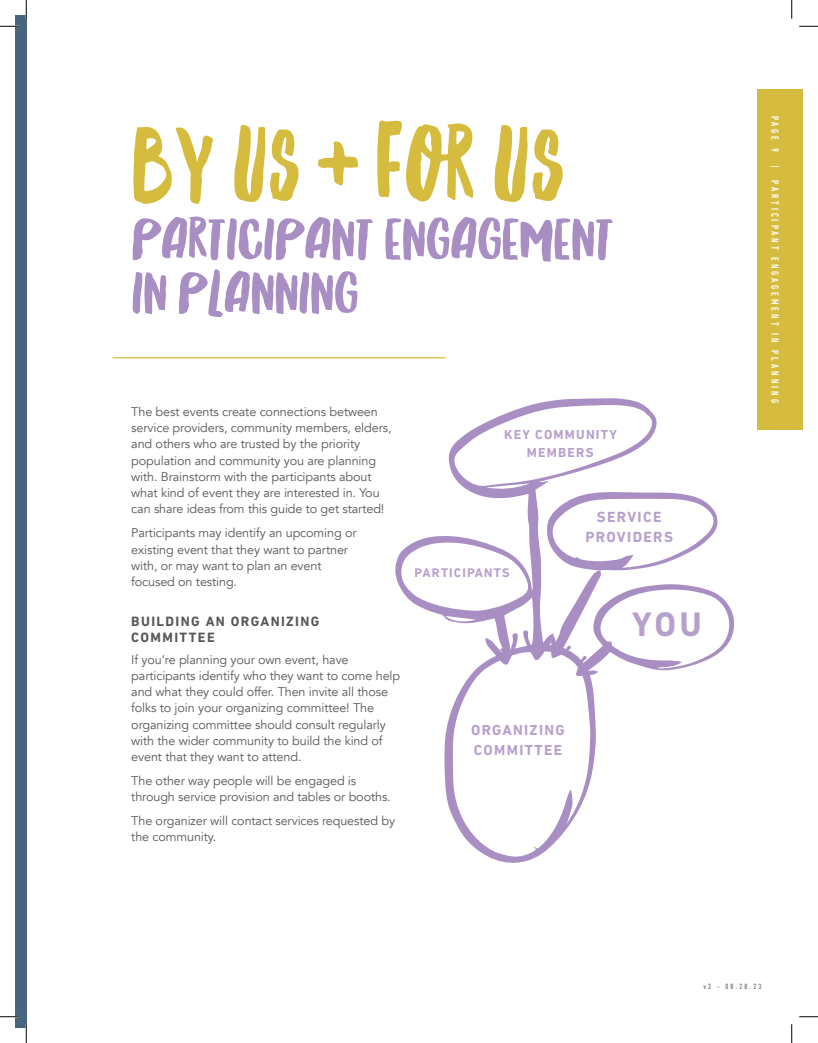
<style>
.page{position:relative;width:818px;height:1043px;background:#fff}
.page>*{position:absolute;margin:0;border:0;box-sizing:border-box;transform-origin:0 0}
.t1{font:110.75px "Northern Soul Caps";color:#d6bc3e;scale:.92 1}
.t2{font:59.75px/53.8px "Northern Soul Caps";letter-spacing:-.01em;color:#a88ec2;scale:1.14 1}
.t3{font:700 34.62px "DIN Next LT Pro";color:#b7a1cc}
.t4{font:700 15px/20px "DIN Next LT Pro";letter-spacing:.09em;color:#b7a1cc;text-align:center}
.t5{font:700 14.75px/19.6px "DIN Next LT Pro";letter-spacing:.09em;color:#b7a1cc}
.t6{font:700 13.75px/16.2px "DIN Next LT Pro";letter-spacing:.1em;color:#57585a}
.t7{font:700 13.25px/17.8px "DIN Next LT Pro";letter-spacing:.09em;color:#b7a1cc;text-align:center}
.t8{font:700 12.75px "DIN Next LT Pro";letter-spacing:.09em;color:#b7a1cc}
.t9{font:12.5px/16.2px "Avenir";letter-spacing:-.01em;color:#57585a}
.t10{font:500 condensed 10.62px "DIN Next LT Pro";letter-spacing:.3em;color:#fff;scale:.93 1}
.t11{font:condensed 7.75px "DIN Next LT Pro";letter-spacing:.3em;color:#57585a;scale:.96 1}
</style>
<div class="page">
<div style="left:758px;top:89px;width:44px;height:340px;background:#d6bc3e"></div>
<div style="left:15px;top:15px;width:11px;height:1013px;background:#47657f"></div>
<hr style="left:112px;top:357px;width:333px;height:1px;background:#d6bc3e">
<svg style="left:395px;top:398px;width:340px;height:465px"></svg>
<svg style="left:545px;top:492px;width:175px;height:79px"></svg>
<svg style="left:485px;top:633px;width:32px;height:32px"></svg>
<svg style="left:523px;top:630px;width:75px;height:46px"></svg>
<svg style="left:0;top:25px;width:19px;height:2px"></svg>
<svg style="left:799px;top:25px;width:19px;height:2px"></svg>
<svg style="left:0;top:1016px;width:19px;height:1px"></svg>
<svg style="left:799px;top:1016px;width:19px;height:1px"></svg>
<svg style="left:25px;top:0;width:2px;height:19px"></svg>
<svg style="left:25px;top:1024px;width:2px;height:18px"></svg>
<svg style="left:791px;top:0;width:1px;height:19px"></svg>
<svg style="left:791px;top:1024px;width:1px;height:18px"></svg>
<h1 class="t1" style="left:131px;top:101px;width:473px">BY US+ FOR US</h1>
<h2 class="t2" style="left:131px;top:211px;width:425px">PARTICIPANT ENGAGEMENT<br>IN PLANNING</h2>
<p class="t9" style="left:131px;top:404px;width:262px">The best events create connections between service providers, community members, elders, and others who are trusted by the priority population and community you are planning with. Brainstorm with the participants about what kind of event they are interested in. You can share ideas from this guide to get started!</p>
<p class="t9" style="left:131px;top:525px;width:227px">Participants may identify an upcoming or existing event that they want to partner with, or may want to plan an event focused on testing.</p>
<p class="t6" style="left:131px;top:613px;width:189px">BUILDING AN ORGANIZING<br>COMMITTEE</p>
<p class="t9" style="left:131px;top:651px;width:270px">If you’re planning your own event, have participants identify who they want to come help and what they could offer. Then invite all those folks to join your organizing committee! The organizing committee should consult regularly with the wider community to build the kind of event that they want to attend.</p>
<p class="t9" style="left:131px;top:772px;width:261px">The other way people will be engaged is through service provision and tables or booths.</p>
<p class="t9" style="left:131px;top:812px;width:265px">The organizer will contact services requested by the community.</p>
<p class="t7" style="left:504px;top:426px;width:114px">KEY COMMUNITY<br>MEMBERS</p>
<p class="t8" style="left:414px;top:565px;width:96px">PARTICIPANTS</p>
<p class="t4" style="left:585px;top:507px;width:89px">SERVICE<br>PROVIDERS</p>
<h3 class="t3" style="left:632px;top:603px;width:71px">YOU</h3>
<p class="t5" style="left:471px;top:720px;width:95px">ORGANIZING<br>COMMITTEE</p>
<p class="t10" style="left:780px;top:115px;width:310px;rotate:90deg">PAGE 9 | PARTICIPANT ENGAGEMENT IN PLANNING</p>
<p class="t11" style="left:703px;top:981px;width:62px">v2 - 08.28.23</p>
</div>
